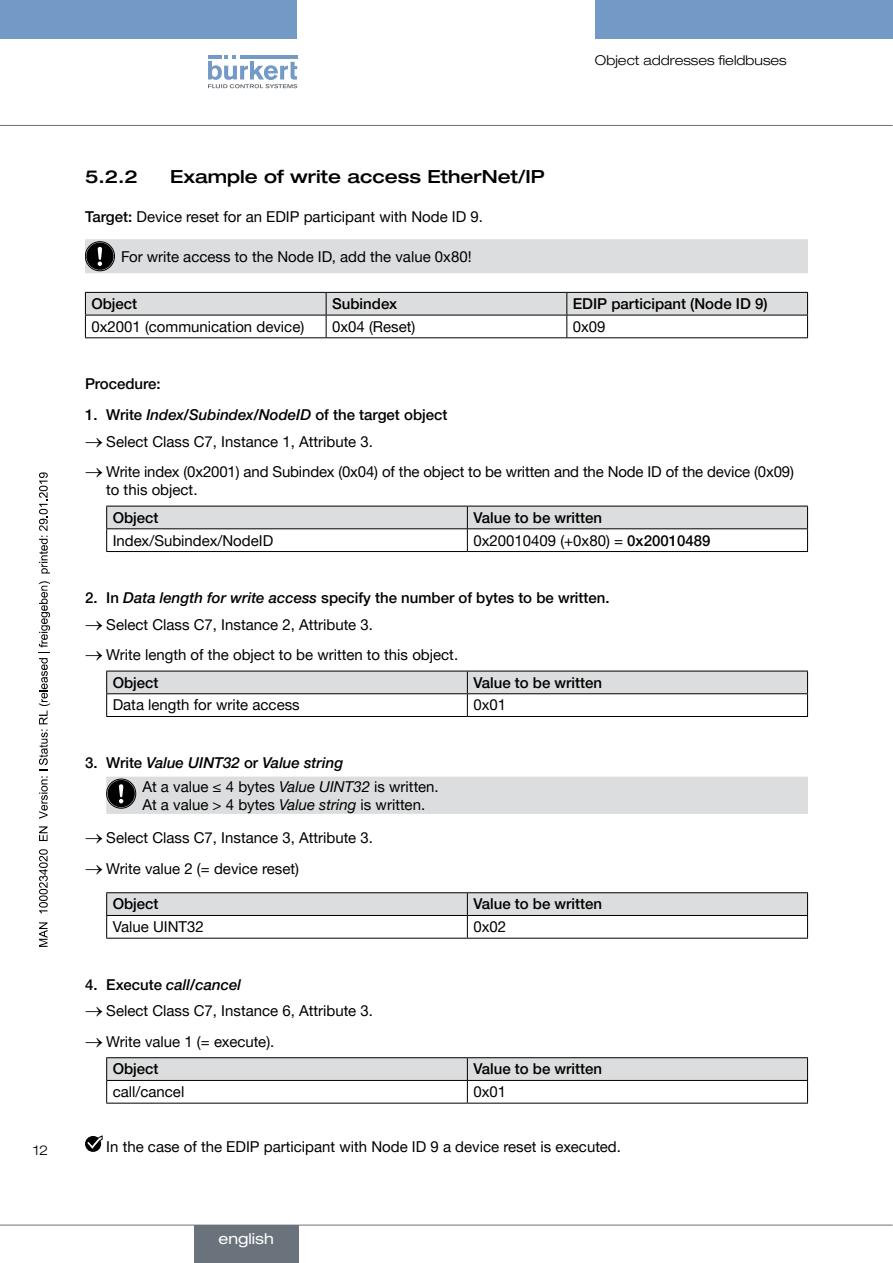
<style>
.page{position:relative;width:893px;height:1263px;background:#fff}
.page>*{position:absolute;margin:0;border:0;box-sizing:border-box;transform-origin:0 0}
.t1{font:500 expanded 18px "Helvetica Neue LTW1 G";color:#000}
.t2{font:15px/27.3px "Helvetica Neue LTW1 G";color:#000}
.t3{font:500 15px "Helvetica Neue LTW1 G";color:#000}
.t4{font:italic 500 15px "Helvetica Neue LTW1 G";color:#000}
.t5{font:expanded 15px "Helvetica Neue LTW1 G";color:#fff}
.t6{font:300 expanded 13.5px "Helvetica Neue LTW1 G";color:#000}
.s1{font-weight:500}
.s2{font-style:italic}
.s3{font-weight:500;font-style:italic}
.s4{font-style:normal}
</style>
<div class="page">
<div style="left:0;top:0;width:297px;height:38px;background:#7399c6"></div>
<div style="left:595px;top:0;width:298px;height:38px;background:#7399c6"></div>
<svg style="left:208px;top:55px;width:89px;height:33px"></svg>
<hr style="left:0;top:125px;width:893px;height:1px;background:#6a737b">
<div style="left:85px;top:239px;width:723px;height:34px;background:#dcddde"></div>
<svg style="left:85px;top:292px;width:723px;height:45px"></svg>
<hr style="left:85px;top:337px;width:241px;height:1px;background:#000">
<hr style="left:326px;top:337px;width:241px;height:1px;background:#000">
<hr style="left:567px;top:337px;width:241px;height:1px;background:#000">
<svg style="left:106px;top:506px;width:702px;height:45px"></svg>
<hr style="left:106px;top:551px;width:361px;height:1px;background:#000">
<hr style="left:467px;top:551px;width:341px;height:1px;background:#000">
<svg style="left:106px;top:671px;width:702px;height:45px"></svg>
<hr style="left:106px;top:716px;width:361px;height:1px;background:#000">
<hr style="left:467px;top:716px;width:341px;height:1px;background:#000">
<div style="left:106px;top:777px;width:702px;height:37px;background:#dcddde"></div>
<hr style="left:106px;top:892px;width:361px;height:1px;background:#000">
<hr style="left:467px;top:892px;width:341px;height:1px;background:#000">
<svg style="left:106px;top:893px;width:702px;height:45px"></svg>
<hr style="left:106px;top:938px;width:361px;height:1px;background:#000">
<hr style="left:467px;top:938px;width:341px;height:1px;background:#000">
<hr style="left:106px;top:1057px;width:361px;height:1px;background:#000">
<hr style="left:467px;top:1057px;width:341px;height:1px;background:#000">
<svg style="left:106px;top:1058px;width:702px;height:45px"></svg>
<hr style="left:106px;top:1103px;width:361px;height:1px;background:#000">
<hr style="left:467px;top:1103px;width:341px;height:1px;background:#000">
<svg style="left:85px;top:1136px;width:16px;height:16px"></svg>
<svg style="left:86px;top:1135px;width:17px;height:15px"></svg>
<hr style="left:0;top:1225px;width:893px;height:1px;background:#6a737b">
<div style="left:194px;top:1225px;width:104px;height:38px;background:#6a737b"></div>
<svg style="left:39px;top:922px;width:9px;height:25px"></svg>
<svg style="left:39px;top:849px;width:9px;height:64px"></svg>
<svg style="left:39px;top:826px;width:9px;height:15px"></svg>
<svg style="left:39px;top:581px;width:11px;height:238px"></svg>
<svg style="left:39px;top:472px;width:11px;height:101px"></svg>
<p class="t6" style="left:595px;top:52px;width:193px">Object addresses fieldbuses</p>
<p class="t6" style="left:33px;top:1142px;width:17px">12</p>
<p class="t1" style="left:85px;top:165px;width:54px">5.2.2</p>
<p class="t1" style="left:170px;top:165px;width:376px">Example of write access EtherNet/IP</p>
<p class="t2" style="left:85px;top:203px;width:399px"><span class="s1">Target:</span> Device reset for an EDIP participant with Node ID 9.</p>
<p class="t2" style="left:121px;top:242px;width:352px">For write access to the Node ID, add the value 0x80!</p>
<p class="t3" style="left:91px;top:295px;width:47px">Object</p>
<p class="t3" style="left:332px;top:295px;width:67px">Subindex</p>
<p class="t3" style="left:573px;top:295px;width:196px">EDIP participant (Node ID 9)</p>
<p class="t2" style="left:91px;top:313px;width:214px">0x2001 (communication device)</p>
<p class="t2" style="left:332px;top:313px;width:85px">0x04 (Reset)</p>
<p class="t2" style="left:573px;top:313px;width:34px">0x09</p>
<p class="t3" style="left:85px;top:375px;width:77px">Procedure:</p>
<p class="t3" style="left:85px;top:406px;width:364px">1. Write <span class="s2">Index/Subindex/NodeID</span> of the target object</p>
<p class="t2" style="left:85px;top:428px;width:289px">→ Select Class C7, Instance 1, Attribute 3.</p>
<p class="t2" style="left:106px;top:463px;width:689px;line-height:18px;text-indent:-21px">→ Write index (0x2001) and Subindex (0x04) of the object to be written and the Node ID of the device (0x09) to this object.</p>
<p class="t3" style="left:113px;top:508px;width:47px">Object</p>
<p class="t3" style="left:473px;top:508px;width:130px">Value to be written</p>
<p class="t2" style="left:113px;top:526px;width:162px">Index/Subindex/NodeID</p>
<p class="t2" style="left:473px;top:526px;width:239px">0x20010409 (+0x80) = <span class="s1">0x20010489</span></p>
<p class="t3" style="left:85px;top:589px;width:526px">2. I n <span class="s2">Data length for write access</span> specify the number of bytes to be written.</p>
<p class="t2" style="left:85px;top:611px;width:289px">→ Select Class C7, Instance 2, Attribute 3.</p>
<p class="t2" style="left:113px;top:641px;width:347px;text-indent:-28px">→ Write length of the object to be written to this object.<br><span class="s1">Object</span></p>
<p class="t3" style="left:473px;top:673px;width:130px">Value to be written</p>
<p class="t2" style="left:113px;top:691px;width:189px">Data length for write access</p>
<p class="t2" style="left:473px;top:691px;width:34px">0x01</p>
<p class="t2" style="left:142px;top:751px;width:298px;line-height:23.4px;text-indent:-57px"><span class="s1">3. Write</span> <span class="s3">Value UINT32</span> <span class="s1">or</span> <span class="s3">Value string<br></span>At a value ≤ 4 bytes <span class="s2">Value UINT32</span> is written.</p>
<p class="t2" style="left:142px;top:790px;width:284px">At a value &gt; 4 bytes <span class="s2">Value string</span> is written.</p>
<p class="t2" style="left:85px;top:824px;width:289px">→ Select Class C7, Instance 3, Attribute 3.</p>
<p class="t2" style="left:85px;top:854px;width:215px">→ Write value 2 (= device reset)</p>
<p class="t3" style="left:113px;top:895px;width:47px">Object</p>
<p class="t3" style="left:473px;top:895px;width:130px">Value to be written</p>
<p class="t2" style="left:113px;top:913px;width:93px">Value UINT32</p>
<p class="t2" style="left:473px;top:913px;width:34px">0x02</p>
<p class="t4" style="left:85px;top:975px;width:157px"><span class="s4">4. Execute</span> call/cancel</p>
<p class="t2" style="left:85px;top:997px;width:289px">→ Select Class C7, Instance 6, Attribute 3.</p>
<p class="t2" style="left:113px;top:1028px;width:163px;text-indent:-28px">→ Write value 1 (= execute).<br><span class="s1">Object</span></p>
<p class="t3" style="left:473px;top:1060px;width:130px">Value to be written</p>
<p class="t2" style="left:113px;top:1078px;width:73px">call/cancel</p>
<p class="t2" style="left:473px;top:1078px;width:34px">0x01</p>
<p class="t2" style="left:106px;top:1133px;width:516px">In the case of the EDIP participant with Node ID 9 a device reset is executed.</p>
<p class="t5" style="left:218px;top:1229px;width:57px">english</p>
</div>
